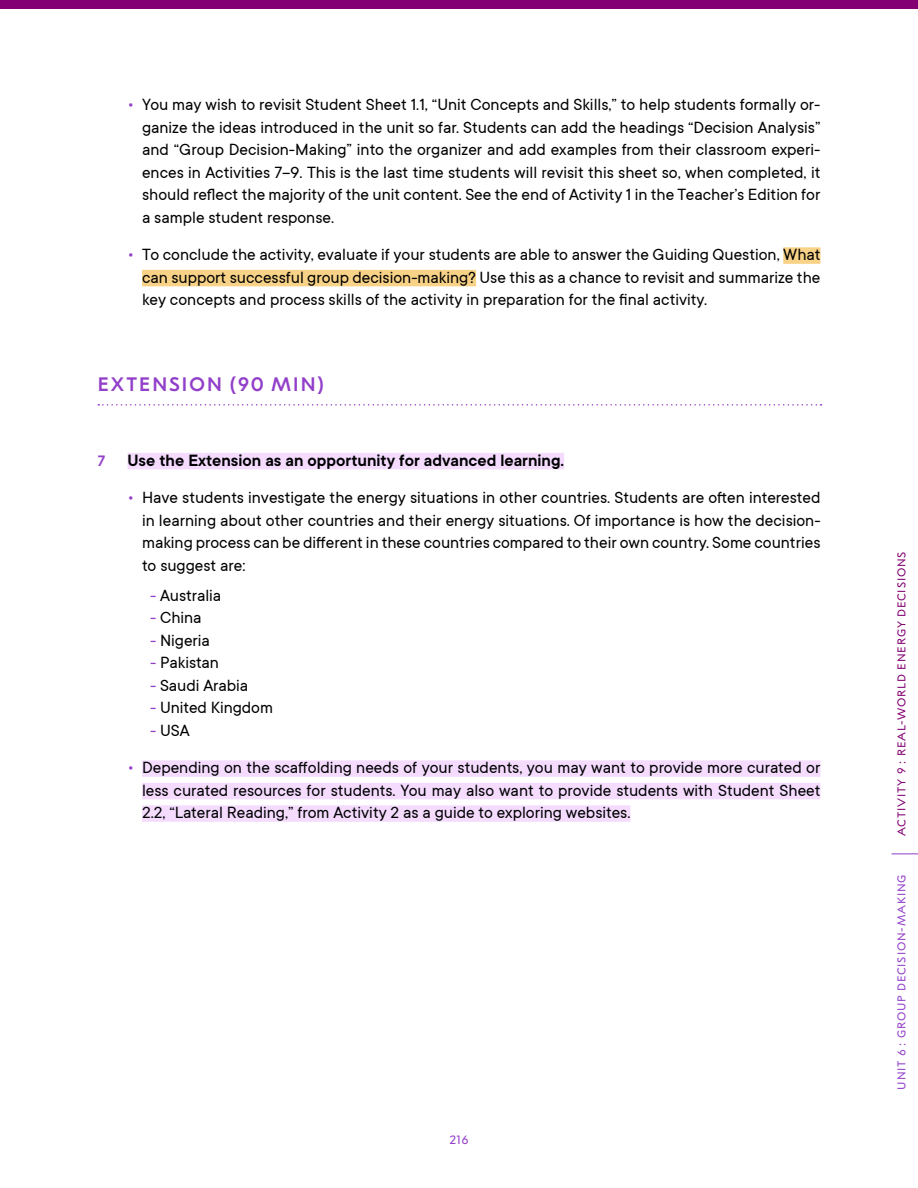
<style>
.page{position:relative;width:918px;height:1188px;background:#fff}
.page>*{position:absolute;margin:0;border:0;box-sizing:border-box;transform-origin:0 0}
.section_header{font:700 19.5px "Alfred Sans";letter-spacing:.075em;color:#923fc9}
.body_copy_paragraph{font:18px/22.5px "TT Commons";color:#000;text-align:justify}
.body_copy_paragraph-2{font:600 18px "TT Commons";color:#000}
.t1{font:12px "Alfred Sans";color:#923fc9}
.t2{font:11.25px "Alfred Sans";letter-spacing:.075em;color:#820073}
.t3{font:11.25px "Alfred Sans";letter-spacing:.075em;color:#923fc9}
.s1{color:#923fc9}
.s2{font-family:"Alfred Sans";font-weight:700;font-size:15px;color:#923fc9}
</style>
<div class="page">
<svg style="left:892px;top:854px;width:26px;height:1px"></svg>
<div style="left:0;top:0;width:918px;height:8px;background:#820073"></div>
<div style="left:783px;top:247px;width:38px;height:17px;background:#f8d287"></div>
<div style="left:142px;top:270px;width:334px;height:16px;background:#f8d287"></div>
<div style="left:128px;top:453px;width:436px;height:16px;background:#f5dcff"></div>
<div style="left:142px;top:760px;width:678px;height:17px;background:#f5dcff"></div>
<div style="left:142px;top:783px;width:678px;height:16px;background:#f5dcff"></div>
<div style="left:142px;top:805px;width:489px;height:17px;background:#f5dcff"></div>
<svg style="left:98px;top:404px;width:723px;height:2px"></svg>
<p class="body_copy_paragraph" style="left:142px;top:93px;width:680px;text-indent:-15px"><span class="s1">•</span> You may wish to revisit Student Sheet 1.1, “Unit Concepts and Skills,” to help students formally or&shy;ganize the ideas introduced in the unit so far. Students can add the headings “Decision Analysis” and “Group Decision-Making” into the organizer and add examples from their classroom experi&shy;ences in Activities 7–9. This is the last time students will revisit this sheet so, when completed, it should reflect the majority of the unit content. See the end of Activity 1 in the Teacher’s Edition for a sample student response.</p>
<p class="body_copy_paragraph" style="left:142px;top:243px;width:680px;text-indent:-15px"><span class="s1">•</span> To conclude the activity, evaluate if your students are able to answer the Guiding Question, What can support successful group decision-making? Use this as a chance to revisit and summarize the key concepts and process skills of the activity in preparation for the final activity.</p>
<p class="section_header" style="left:98px;top:373px;width:228px">EXTENSION (90 MIN)</p>
<p class="body_copy_paragraph-2" style="left:98px;top:450px;width:468px"><span class="s2">7</span> Use the Extension as an opportunity for advanced learning.</p>
<p class="body_copy_paragraph" style="left:142px;top:486px;width:680px;text-indent:-15px"><span class="s1">•</span> Have students investigate the energy situations in other countries. Students are often interested in learning about other countries and their energy situations. Of importance is how the decision&shy;making process can be different in these countries compared to their own country. Some countries to suggest are:</p>
<p class="body_copy_paragraph" style="left:150px;top:584px;width:73px"><span class="s1">-</span> Australia</p>
<p class="body_copy_paragraph" style="left:150px;top:606px;width:53px"><span class="s1">-</span> China</p>
<p class="body_copy_paragraph" style="left:150px;top:629px;width:61px"><span class="s1">-</span> Nigeria</p>
<p class="body_copy_paragraph" style="left:150px;top:651px;width:71px"><span class="s1">-</span> Pakistan</p>
<p class="body_copy_paragraph" style="left:150px;top:674px;width:100px"><span class="s1">-</span> Saudi Arabia</p>
<p class="body_copy_paragraph" style="left:150px;top:696px;width:125px"><span class="s1">-</span> United Kingdom</p>
<p class="body_copy_paragraph" style="left:150px;top:719px;width:41px"><span class="s1">-</span> USA</p>
<p class="body_copy_paragraph" style="left:142px;top:756px;width:680px;text-indent:-15px"><span class="s1">•</span> Depending on the scaffolding needs of your students, you may want to provide more curated or less curated resources for students. You may also want to provide students with Student Sheet 2.2, “Lateral Reading,” from Activity 2 as a guide to exploring websites.</p>
<p class="t1" style="left:449px;top:1133px;width:21px">216</p>
<p class="t2" style="left:895px;top:836px;width:287px;rotate:-90deg">ACTIVITY 9 : REAL-WORLD ENERGY DECISIONS</p>
<p class="t3" style="left:895px;top:1090px;width:217px;rotate:-90deg">UNIT 6 : GROUP DECISION-MAKING</p>
</div>
